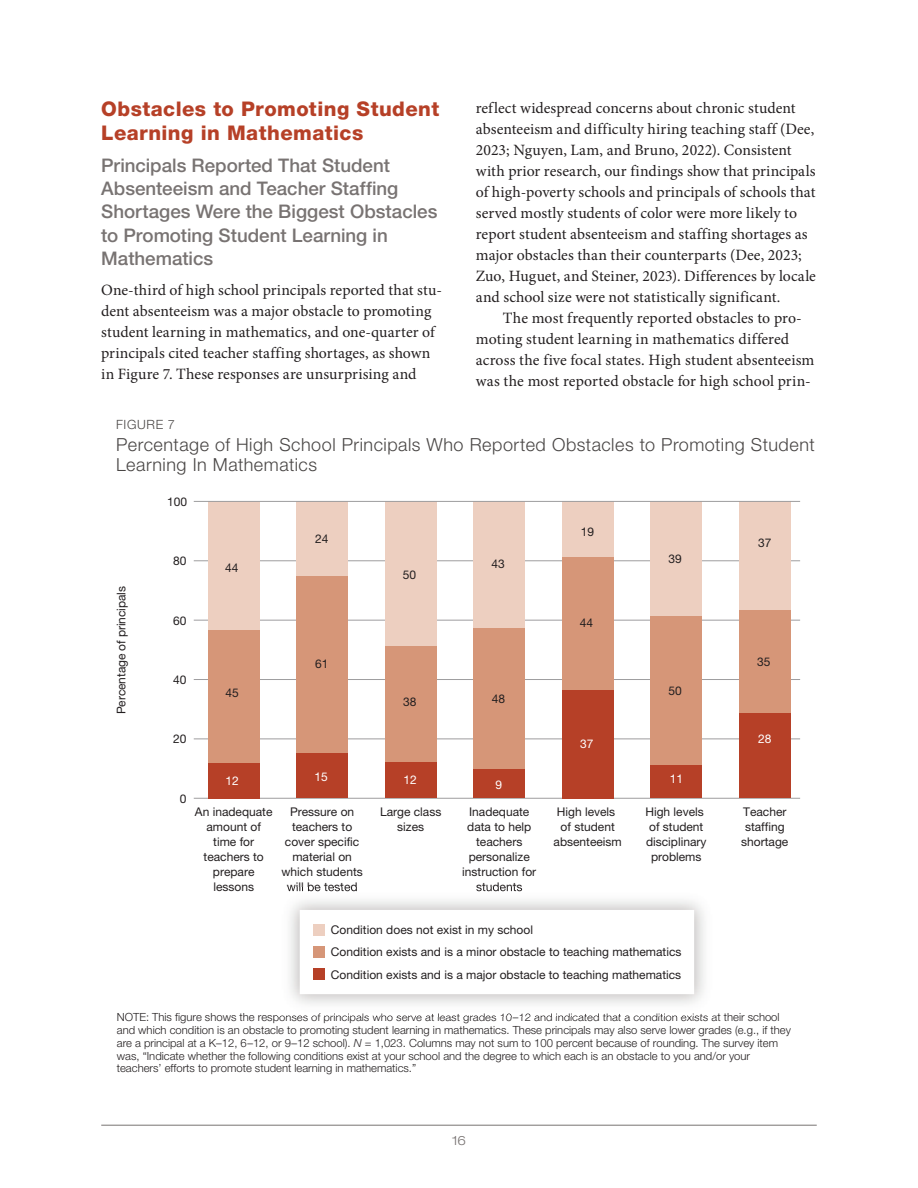
<style>
.page{position:relative;width:918px;height:1188px;background:#fff}
.page>*{position:absolute;margin:0;border:0;box-sizing:border-box;transform-origin:0 0}
.t1{font:800 20.25px/24px "Helvetica Neue LT Std";letter-spacing:.02em;color:#b64027}
.t2{font:500 18.75px/23.2px "Helvetica Neue LT Std";color:#787372}
.t3{font:300 18px/20.2px "Helvetica Neue LT Std";letter-spacing:.03em;color:#494645}
.t4{font:15.75px/21px "Minion Pro";letter-spacing:.005em;color:#231f20}
.t5{font:300 12.75px "Helvetica Neue LT Std";letter-spacing:.05em;color:#494645}
.t6{font:300 expanded 12.75px "Helvetica Neue LT Std";color:#787372}
.t7{font:12px/15px "Helvetica Neue LT Std";color:#231f20;text-align:center}
.t8{font:12px "Helvetica Neue LT Std";color:#fff}
.t9{font:300 11.25px/12.8px "Helvetica Neue LT Std";color:#231f20}
.s1{font-style:italic}
</style>
<div class="page">
<hr style="left:101px;top:1125px;width:716px;height:1px;background:#787372">
<hr style="left:194px;top:739px;width:606px;height:1px;background:#9e9d9f">
<hr style="left:194px;top:679px;width:606px;height:1px;background:#9e9d9f">
<hr style="left:194px;top:620px;width:606px;height:1px;background:#9e9d9f">
<hr style="left:194px;top:561px;width:606px;height:1px;background:#9e9d9f">
<img style="left:280px;top:1013px;width:224px;height:3px">
<img style="left:519px;top:1013px;width:197px;height:3px">
<img style="left:287px;top:887px;width:70px;height:4px">
<img style="left:476px;top:887px;width:46px;height:4px">
<div style="left:313px;top:924px;width:12px;height:11px;background:#edcfc0"></div>
<div style="left:313px;top:947px;width:12px;height:11px;background:#d69678"></div>
<div style="left:313px;top:969px;width:12px;height:11px;background:#b64027"></div>
<hr style="left:194px;top:798px;width:606px;height:1px;background:#9e9d9f">
<div style="left:739px;top:501px;width:52px;height:109px;background:#edcfc0"></div>
<div style="left:739px;top:610px;width:52px;height:103px;background:#d69678"></div>
<div style="left:739px;top:713px;width:52px;height:85px;background:#b64027"></div>
<div style="left:650px;top:501px;width:52px;height:115px;background:#edcfc0"></div>
<div style="left:650px;top:616px;width:52px;height:149px;background:#d69678"></div>
<div style="left:650px;top:765px;width:52px;height:33px;background:#b64027"></div>
<div style="left:562px;top:501px;width:52px;height:57px;background:#edcfc0"></div>
<div style="left:562px;top:558px;width:52px;height:132px;background:#d69678"></div>
<div style="left:562px;top:690px;width:52px;height:108px;background:#b64027"></div>
<div style="left:473px;top:501px;width:52px;height:128px;background:#edcfc0"></div>
<div style="left:473px;top:629px;width:52px;height:141px;background:#d69678"></div>
<div style="left:473px;top:769px;width:52px;height:29px;background:#b64027"></div>
<div style="left:385px;top:501px;width:52px;height:145px;background:#edcfc0"></div>
<div style="left:385px;top:646px;width:52px;height:117px;background:#d69678"></div>
<div style="left:385px;top:763px;width:52px;height:35px;background:#b64027"></div>
<div style="left:296px;top:501px;width:52px;height:76px;background:#edcfc0"></div>
<div style="left:296px;top:576px;width:52px;height:178px;background:#d69678"></div>
<div style="left:296px;top:754px;width:52px;height:44px;background:#b64027"></div>
<div style="left:208px;top:501px;width:52px;height:129px;background:#edcfc0"></div>
<div style="left:208px;top:630px;width:52px;height:134px;background:#d69678"></div>
<div style="left:208px;top:763px;width:52px;height:35px;background:#b64027"></div>
<hr style="left:194px;top:501px;width:606px;height:1px;background:#9e9d9f">
<p class="t1" style="left:101px;top:96px;width:340px">Obstacles to Promoting Student<br>Learning in Mathematics</p>
<p class="t2" style="left:101px;top:153px;width:338px">Principals Reported That Student<br>Absenteeism and Teacher Staffing<br>Shortages Were the Biggest Obstacles to Promoting Student Learning in<br>Mathematics</p>
<p class="t4" style="left:101px;top:280px;width:342px">One-third of high school principals reported that stu&shy;dent absenteeism was a major obstacle to promoting student learning in mathematics, and one-quarter of principals cited teacher staffing shortages, as shown in Figure 7. These responses are unsurprising and</p>
<p class="t4" style="left:476px;top:97px;width:342px">reflect widespread concerns about chronic student absenteeism and difficulty hiring teaching staff (Dee, 2023; Nguyen, Lam, and Bruno, 2022). Consistent with prior research, our findings show that principals of high-poverty schools and principals of schools that served mostly students of color were more likely to report student absenteeism and staffing shortages as major obstacles than their counterparts (Dee, 2023; Zuo, Huguet, and Steiner, 2023). Differences by locale and school size were not statistically significant.</p>
<p class="t4" style="left:476px;top:307px;width:340px;text-indent:27px">The most frequently reported obstacles to pro&shy;moting student learning in mathematics differed across the five focal states. High student absenteeism was the most reported obstacle for high school prin-</p>
<p class="t5" style="left:116px;top:416px;width:60px">FIGURE 7</p>
<p class="t3" style="left:116px;top:434px;width:700px">Percentage of High School Principals Who Reported Obstacles to Promoting Student<br>Learning In Mathematics</p>
<p class="t7" style="left:114px;top:714px;width:130px;rotate:-90deg">Percentage of principals</p>
<p class="t7" style="left:167px;top:494px;width:22px">100</p>
<p class="t7" style="left:173px;top:553px;width:15px">80</p>
<p class="t7" style="left:225px;top:560px;width:15px">44</p>
<p class="t7" style="left:315px;top:531px;width:15px">24</p>
<p class="t7" style="left:403px;top:567px;width:15px">50</p>
<p class="t7" style="left:491px;top:556px;width:15px">43</p>
<p class="t7" style="left:581px;top:524px;width:15px">19</p>
<p class="t7" style="left:668px;top:551px;width:15px">39</p>
<p class="t7" style="left:758px;top:535px;width:15px">37</p>
<p class="t7" style="left:173px;top:613px;width:15px">60</p>
<p class="t7" style="left:580px;top:615px;width:15px">44</p>
<p class="t7" style="left:173px;top:672px;width:15px">40</p>
<p class="t7" style="left:226px;top:685px;width:15px">45</p>
<p class="t7" style="left:315px;top:656px;width:15px">61</p>
<p class="t7" style="left:403px;top:694px;width:15px">38</p>
<p class="t7" style="left:492px;top:691px;width:15px">48</p>
<p class="t7" style="left:669px;top:683px;width:15px">50</p>
<p class="t7" style="left:757px;top:654px;width:15px">35</p>
<p class="t7" style="left:173px;top:731px;width:15px">20</p>
<p class="t8" style="left:580px;top:737px;width:15px">37</p>
<p class="t8" style="left:758px;top:732px;width:15px">28</p>
<p class="t7" style="left:180px;top:791px;width:8px">0</p>
<p class="t8" style="left:226px;top:773px;width:15px">12</p>
<p class="t8" style="left:315px;top:769px;width:15px">15</p>
<p class="t8" style="left:403px;top:772px;width:15px">12</p>
<p class="t8" style="left:495px;top:777px;width:8px">9</p>
<p class="t8" style="left:670px;top:772px;width:15px">11</p>
<p class="t7" style="left:195px;top:804px;width:79px">An inadequate amount of time for teachers to prepare lessons</p>
<p class="t7" style="left:282px;top:804px;width:83px">Pressure on teachers to cover specific material on which students will be tested</p>
<p class="t7" style="left:380px;top:804px;width:63px">Large class sizes</p>
<p class="t7" style="left:462px;top:804px;width:76px">Inadequate data to help teachers personalize instruction for students</p>
<p class="t7" style="left:554px;top:804px;width:70px">High levels of student absenteeism</p>
<p class="t7" style="left:645px;top:804px;width:63px">High levels of student disciplinary problems</p>
<p class="t7" style="left:741px;top:804px;width:49px">Teacher staffing shortage</p>
<p class="t7" style="left:331px;top:919px;width:352px;line-height:22.2px;text-align:left">Condition does not exist in my school<br>Condition exists and is a minor obstacle to teaching mathematics<br>Condition exists and is a major obstacle to teaching mathematics</p>
<p class="t9" style="left:117px;top:1011px;width:676px">NOTE: This figure shows the responses of principals who serve at least grades 10–12 and indicated that a condition exists at their school and which condition is an obstacle to promoting student learning in mathematics. These principals may also serve lower grades (e.g., if they are a principal at a K–12, 6–12, or 9–12 school). <span class="s1">N</span> = 1,023. Columns may not sum to 100 percent because of rounding. The survey item was, “Indicate whether the following conditions exist at your school and the degree to which each is an obstacle to you and/or your teachers’ efforts to promote student learning in mathematics.”</p>
<p class="t6" style="left:452px;top:1133px;width:15px">16</p>
</div>
